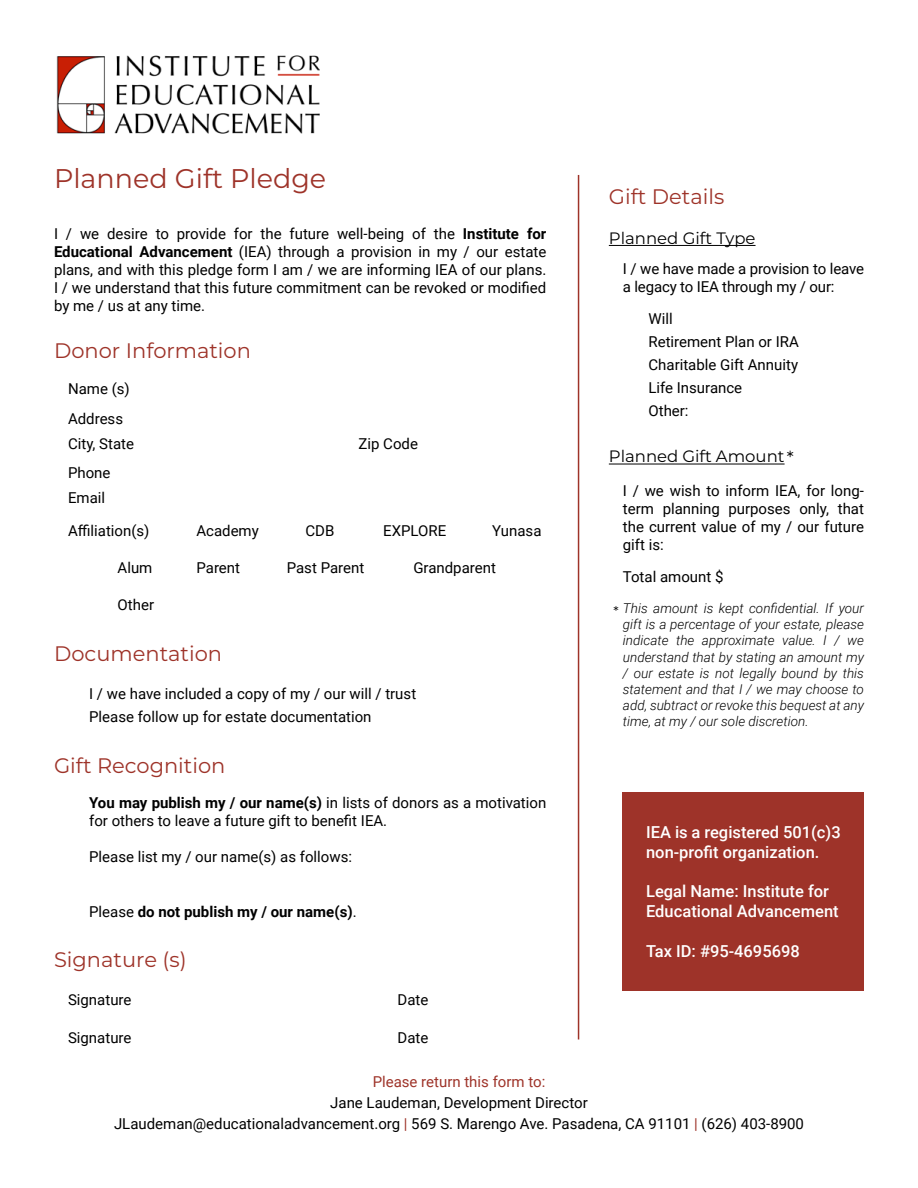
<style>
.page{position:relative;width:918px;height:1188px;background:#fff}
.page>*{position:absolute;margin:0;border:0;box-sizing:border-box;transform-origin:0 0}
.t1{font:27px "Montserrat";color:#9e3329}
.t2{font:21px "Montserrat";color:#9e3329}
.t3{font:500 16.5px/19.8px "Roboto";color:#fff}
.t4{font:16.5px "Montserrat";color:#000}
.t5{font:15px/18px "Roboto";color:#000}
.t6{font:700 15px "Roboto";color:#000}
.t7{font:15px "Roboto";color:#9e3329}
.t8{font:italic 300 13.5px/16.2px "Roboto";color:#000;text-align:justify}
.t9{font:13.5px "Montserrat";color:#000}
.s1{font-weight:700}
.s2{font-weight:400}
.s3{font-size:18px}
.s4{color:#9e3329}
</style>
<div class="page">
<img style="left:56px;top:55px;width:264px;height:79px">
<div style="left:623px;top:792px;width:241px;height:198px;background:#9e3329"></div>
<hr style="left:609px;top:245px;width:147px;height:1px;background:#000">
<hr style="left:609px;top:464px;width:176px;height:1px;background:#000">
<hr style="left:578px;top:175px;width:1px;height:865px;background:#9e3329">
<h1 class="t1" style="left:54px;top:160px;width:274px">Planned Gift Pledge</h1>
<p class="t5" style="left:54px;top:224px;width:494px;text-align:justify">I / we desire to provide for the future well-being of the <span class="s1">Institute for Educational Advancement</span> (IEA) through a provision in my / our estate plans, and with this pledge form I am / we are informing IEA of our plans.<br>I / we understand that this future commitment can be revoked or modified by me / us at any time.</p>
<h2 class="t2" style="left:54px;top:337px;width:198px">Donor Information</h2>
<p class="t5" style="left:68px;top:373px;width:63px;line-height:29.7px">Name (s)<br>Address</p>
<p class="t5" style="left:68px;top:428px;width:68px;line-height:29.7px">City, State<br>Phone</p>
<p class="t5" style="left:68px;top:488px;width:39px">Email</p>
<p class="t5" style="left:359px;top:434px;width:61px">Zip Code</p>
<p class="t5" style="left:68px;top:521px;width:83px">Affiliation(s)</p>
<p class="t5" style="left:196px;top:521px;width:64px">Academy</p>
<p class="t5" style="left:305px;top:521px;width:30px">CDB</p>
<p class="t5" style="left:383px;top:521px;width:65px">EXPLORE</p>
<p class="t5" style="left:492px;top:521px;width:51px">Yunasa</p>
<p class="t5" style="left:118px;top:558px;width:36px">Alum</p>
<p class="t5" style="left:196px;top:558px;width:45px">Parent</p>
<p class="t5" style="left:287px;top:558px;width:79px">Past Parent</p>
<p class="t5" style="left:413px;top:558px;width:84px">Grandparent</p>
<p class="t5" style="left:118px;top:595px;width:38px">Other</p>
<h2 class="t2" style="left:54px;top:639px;width:170px">Documentation</h2>
<p class="t5" style="left:89px;top:682px;width:329px;line-height:23px">I / we have included a copy of my / our will / trust<br>Please follow up for estate documentation</p>
<h2 class="t2" style="left:54px;top:751px;width:173px">Gift Recognition</h2>
<p class="t5" style="left:89px;top:793px;width:459px"><span class="s1">You may publish my / our name(s)</span> in lists of donors as a motivation for others to leave a future gift to benefit IEA.</p>
<p class="t5" style="left:89px;top:847px;width:264px">Please list my / our name(s) as follows:</p>
<p class="t6" style="left:89px;top:901px;width:269px"><span class="s2">Please</span> do not publish my / our name(s)<span class="s2">.</span></p>
<h2 class="t2" style="left:54px;top:945px;width:134px">Signature (s)</h2>
<p class="t5" style="left:68px;top:990px;width:65px">Signature</p>
<p class="t5" style="left:398px;top:990px;width:32px">Date</p>
<p class="t5" style="left:68px;top:1028px;width:65px">Signature</p>
<p class="t5" style="left:398px;top:1028px;width:32px">Date</p>
<h2 class="t2" style="left:609px;top:182px;width:117px">Gift Details</h2>
<p class="t4" style="left:609px;top:227px;width:148px">Planned Gift Type</p>
<p class="t5" style="left:623px;top:259px;width:243px">I / we have made a provision to leave a legacy to IEA through my / our:</p>
<p class="t5" style="left:648px;top:307px;width:152px;line-height:22.8px">Will<br>Retirement Plan or IRA<br>Charitable Gift Annuity<br>Life Insurance<br>Other:</p>
<p class="t4" style="left:609px;top:445px;width:186px">Planned Gift Amount <span class="s3">*</span></p>
<p class="t5" style="left:623px;top:481px;width:243px;text-align:justify">I / we wish to inform IEA, for long&shy;term planning purposes only, that the current value of my / our future gift is:</p>
<p class="t5" style="left:623px;top:568px;width:102px">Total amount $</p>
<p class="t8" style="left:623px;top:600px;width:243px">This amount is kept confidential. If your gift is a percentage of your estate, please indicate the approximate value. I / we understand that by stating an amount my / our estate is not legally bound by this statement and that I / we may choose to add, subtract or revoke this bequest at any time, at my / our sole discretion.</p>
<p class="t9" style="left:614px;top:602px;width:7px">*</p>
<p class="t3" style="left:646px;top:821px;width:196px">IEA is a registered 501(c)3 non-profit organization.</p>
<p class="t3" style="left:646px;top:881px;width:194px">Legal Name: Institute for<br>Educational Advancement</p>
<p class="t3" style="left:646px;top:940px;width:155px">Tax ID: #95-4695698</p>
<p class="t7" style="left:373px;top:1071px;width:174px">Please return this form to:</p>
<p class="t5" style="left:114px;top:1091px;width:692px;line-height:21px;text-align:center">Jane Laudeman, Development Director<br>JLaudeman@educationaladvancement.org <span class="s4">|</span> 569 S. Marengo Ave. Pasadena, CA 91101 <span class="s4">|</span> (626) 403-8900</p>
</div>
